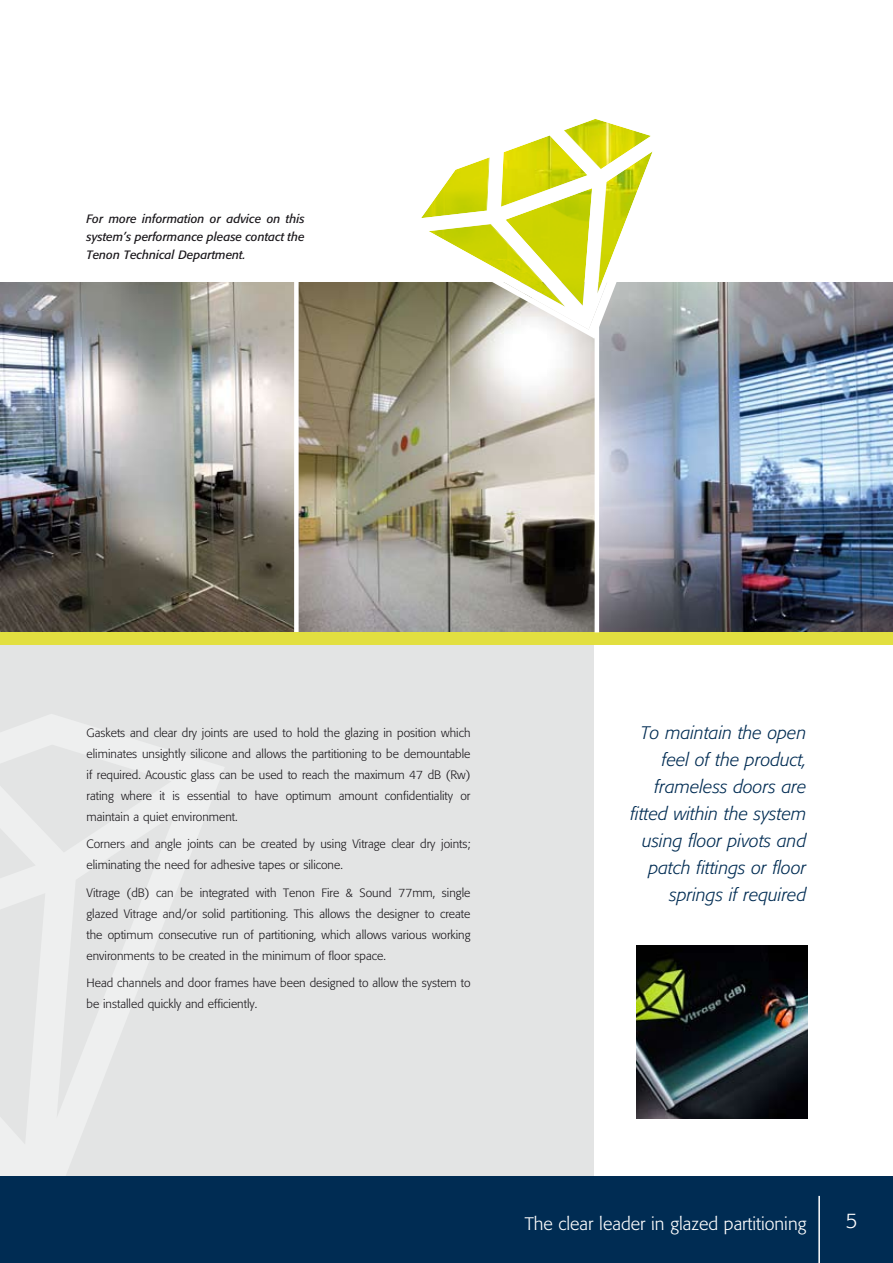
<style>
.page{position:relative;width:893px;height:1263px;background:#fff}
.page>*{position:absolute;margin:0;border:0;box-sizing:border-box;transform-origin:0 0}
.t1{font:300 21px "Formata";color:#fff}
.t2{font:italic 300 18px/27px "Formata";color:#002c53;text-align:right}
.t3{font:300 18px "Formata";color:#fff}
.t4{font:300 12px/21px "Formata";color:#1a171b;text-align:justify}
.t5{font:italic 12px/18px "Formata";color:#1a171b;text-align:justify}
</style>
<div class="page">
<div style="left:0;top:645px;width:893px;height:616px;background:#e3e4e4"></div>
<svg style="left:0;top:714px;width:224px;height:462px"></svg>
<div style="left:594px;top:0;width:299px;height:1263px;background:#fff"></div>
<img style="left:599px;top:282px;width:294px;height:350px">
<img style="left:0;top:282px;width:294px;height:350px">
<img style="left:637px;top:946px;width:171px;height:172px">
<img style="left:299px;top:282px;width:296px;height:350px">
<div style="left:0;top:1176px;width:893px;height:87px;background:#002c53"></div>
<hr style="left:818px;top:1196px;width:2px;height:67px;background:#fff">
<svg style="left:412px;top:282px;width:264px;height:57px"></svg>
<svg style="left:413px;top:119px;width:246px;height:211px"></svg>
<div style="left:0;top:632px;width:893px;height:13px;background:#e2df40"></div>
<hr style="left:595px;top:323px;width:4px;height:309px;background:#fff">
<p class="t5" style="left:87px;top:210px;width:220px">For more information or advice on this system’s performance please contact the Tenon Technical Department.</p>
<p class="t4" style="left:87px;top:722px;width:385px">Gaskets and clear dry joints are used to hold the glazing in position which eliminates unsightly silicone and allows the partitioning to be demountable if required. Acoustic glass can be used to reach the maximum 47 dB (Rw) rating where it is essential to have optimum amount confidentiality or maintain a quiet environment.</p>
<p class="t4" style="left:87px;top:833px;width:385px">Corners and angle joints can be created by using Vitrage clear dry joints; eliminating the need for adhesive tapes or silicone.</p>
<p class="t4" style="left:87px;top:882px;width:385px">Vitrage (dB) can be integrated with Tenon Fire &amp; Sound 77mm, single glazed Vitrage and/or solid partitioning. This allows the designer to create the optimum consecutive run of partitioning, which allows various working environments to be created in the minimum of floor space.</p>
<p class="t4" style="left:87px;top:972px;width:385px">Head channels and door frames have been designed to allow the system to be installed quickly and efficiently.</p>
<h2 class="t2" style="left:630px;top:719px;width:177px">To maintain the open feel of the product, frameless doors are fitted within the system using floor pivots and patch fittings or floor springs if required</h2>
<h2 class="t3" style="left:525px;top:1213px;width:283px">The clear leader in glazed partitioning</h2>
<h1 class="t1" style="left:846px;top:1208px;width:14px">5</h1>
</div>
